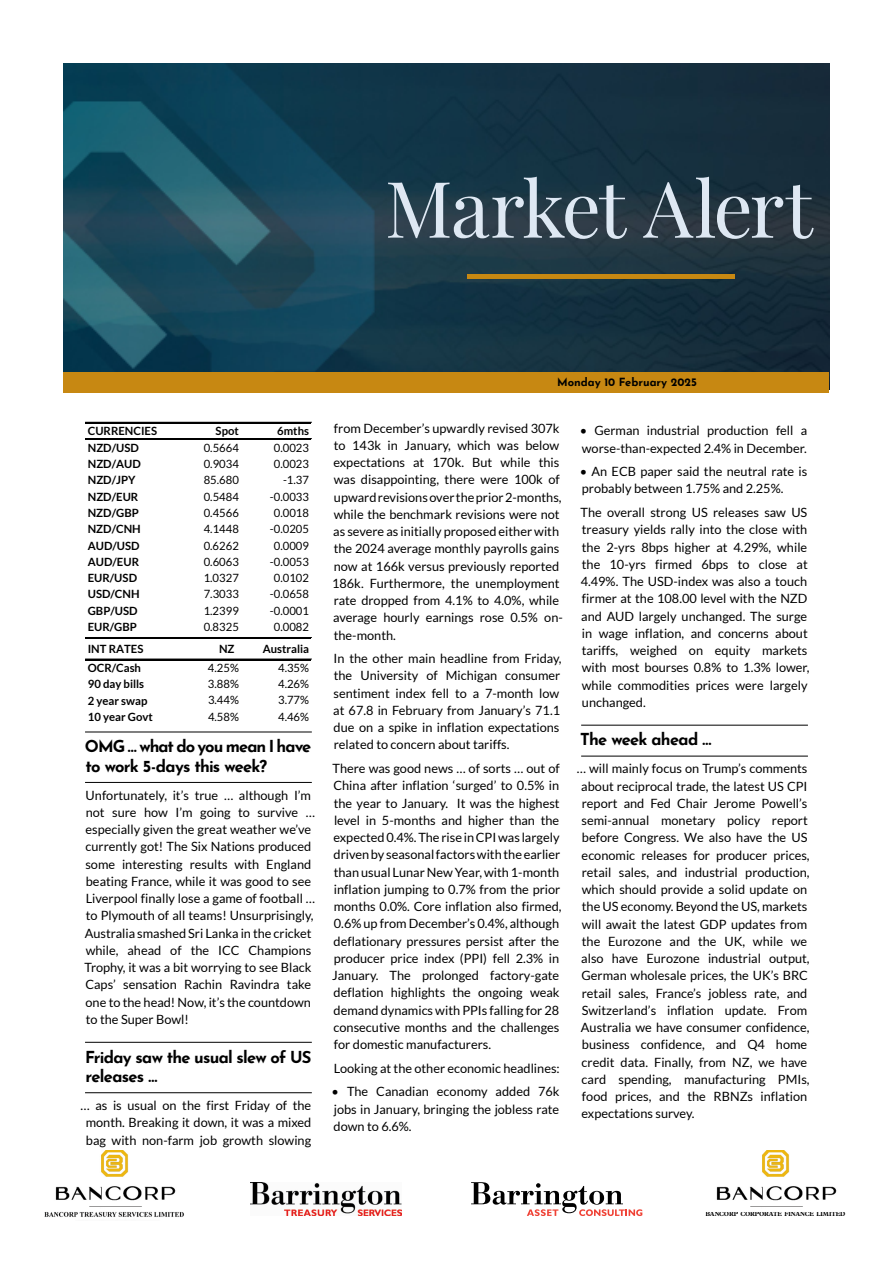
<style>
.page{position:relative;width:893px;height:1263px;background:#fff}
.page>*{position:absolute;margin:0;border:0;box-sizing:border-box;transform-origin:0 0}
.t1{font:78px "Playfair Display";letter-spacing:-.03em;color:#dee8f3}
.t2{font:700 16.5px/19.5px "Josefin Sans";letter-spacing:-.045em;color:#000}
.t3{font:12.75px/17.2px "Lato";color:#000}
.t4{font:11.4px "Lato";color:#000}
.t5{font:700 11.4px "Lato";color:#000}
.t6{font:700 11.25px "Josefin Sans";color:#000}
.t7{font:700 6.45px "Plantin Std";letter-spacing:-.01em;color:#000;scale:.93 1}
</style>
<div class="page">
<hr style="left:85px;top:732px;width:227px;height:1px;background:#000">
<hr style="left:85px;top:782px;width:227px;height:1px;background:#000">
<hr style="left:85px;top:1042px;width:227px;height:1px;background:#000">
<hr style="left:85px;top:1092px;width:227px;height:1px;background:#000">
<hr style="left:86px;top:422px;width:225px;height:1px;background:#000">
<hr style="left:86px;top:438px;width:225px;height:1px;background:#000">
<hr style="left:86px;top:439px;width:225px;height:1px;background:#000">
<hr style="left:86px;top:637px;width:225px;height:2px;background:#000">
<hr style="left:86px;top:659px;width:225px;height:1px;background:#000">
<hr style="left:581px;top:725px;width:227px;height:1px;background:#000">
<hr style="left:581px;top:756px;width:227px;height:1px;background:#000">
<img style="left:44px;top:1150px;width:140px;height:67px">
<img style="left:251px;top:1182px;width:151px;height:33px">
<img style="left:716px;top:1150px;width:121px;height:57px">
<img style="left:64px;top:64px;width:765px;height:308px">
<div style="left:64px;top:372px;width:765px;height:21px;background:#c78812"></div>
<hr style="left:467px;top:275px;width:268px;height:4px;background:#c78812">
<svg style="left:471px;top:1182px;width:171px;height:34px"></svg>
<h1 class="t1" style="left:385px;top:148px;width:429px">Market Alert</h1>
<p class="t5" style="left:88px;top:425px;width:71px">CURRENCIES</p>
<p class="t5" style="left:216px;top:425px;width:25px">Spot</p>
<p class="t5" style="left:277px;top:425px;width:33px">6mths</p>
<p class="t5" style="left:88px;top:441px;width:53px">NZD/USD</p>
<p class="t4" style="left:204px;top:441px;width:37px">0.5664</p>
<p class="t4" style="left:274px;top:441px;width:37px">0.0023</p>
<p class="t5" style="left:88px;top:457px;width:55px">NZD/AUD</p>
<p class="t4" style="left:204px;top:457px;width:37px">0.9034</p>
<p class="t4" style="left:274px;top:457px;width:37px">0.0023</p>
<p class="t5" style="left:88px;top:474px;width:49px">NZD/JPY</p>
<p class="t4" style="left:204px;top:474px;width:37px">85.680</p>
<p class="t4" style="left:283px;top:474px;width:27px">-1.37</p>
<p class="t5" style="left:88px;top:490px;width:52px">NZD/EUR</p>
<p class="t4" style="left:204px;top:490px;width:37px">0.5484</p>
<p class="t4" style="left:270px;top:490px;width:41px">-0.0033</p>
<p class="t5" style="left:88px;top:506px;width:52px">NZD/GBP</p>
<p class="t4" style="left:204px;top:506px;width:37px">0.4566</p>
<p class="t4" style="left:274px;top:506px;width:37px">0.0018</p>
<p class="t5" style="left:88px;top:522px;width:54px">NZD/CNH</p>
<p class="t4" style="left:204px;top:523px;width:37px">4.1448</p>
<p class="t4" style="left:270px;top:523px;width:41px">-0.0205</p>
<p class="t5" style="left:88px;top:539px;width:53px">AUD/USD</p>
<p class="t4" style="left:204px;top:539px;width:37px">0.6262</p>
<p class="t4" style="left:274px;top:539px;width:37px">0.0009</p>
<p class="t5" style="left:88px;top:555px;width:53px">AUD/EUR</p>
<p class="t4" style="left:204px;top:555px;width:37px">0.6063</p>
<p class="t4" style="left:270px;top:555px;width:41px">-0.0053</p>
<p class="t5" style="left:88px;top:571px;width:51px">EUR/USD</p>
<p class="t4" style="left:204px;top:572px;width:37px">1.0327</p>
<p class="t4" style="left:274px;top:572px;width:37px">0.0102</p>
<p class="t5" style="left:88px;top:588px;width:53px">USD/CNH</p>
<p class="t4" style="left:204px;top:588px;width:37px">7.3033</p>
<p class="t4" style="left:270px;top:588px;width:41px">-0.0658</p>
<p class="t5" style="left:88px;top:604px;width:51px">GBP/USD</p>
<p class="t4" style="left:204px;top:604px;width:37px">1.2399</p>
<p class="t4" style="left:270px;top:604px;width:41px">-0.0001</p>
<p class="t5" style="left:88px;top:620px;width:51px">EUR/GBP</p>
<p class="t4" style="left:204px;top:621px;width:37px">0.8325</p>
<p class="t4" style="left:274px;top:621px;width:37px">0.0082</p>
<p class="t5" style="left:88px;top:642px;width:57px">INT RATES</p>
<p class="t5" style="left:219px;top:642px;width:17px">NZ</p>
<p class="t5" style="left:263px;top:642px;width:48px">Australia</p>
<p class="t5" style="left:88px;top:661px;width:55px">OCR/Cash</p>
<p class="t4" style="left:208px;top:662px;width:32px">4.25%</p>
<p class="t4" style="left:278px;top:662px;width:32px">4.35%</p>
<p class="t5" style="left:88px;top:678px;width:58px">90 day bills</p>
<p class="t4" style="left:208px;top:678px;width:32px">3.88%</p>
<p class="t4" style="left:278px;top:678px;width:32px">4.26%</p>
<p class="t5" style="left:88px;top:694px;width:61px">2 year swap</p>
<p class="t4" style="left:208px;top:694px;width:32px">3.44%</p>
<p class="t4" style="left:278px;top:694px;width:32px">3.77%</p>
<p class="t5" style="left:88px;top:710px;width:67px">10 year Govt</p>
<p class="t4" style="left:208px;top:710px;width:32px">4.58%</p>
<p class="t4" style="left:278px;top:710px;width:32px">4.46%</p>
<p class="t2" style="left:85px;top:734px;width:228px">OMG … what do you mean I have to work 5-days this week?</p>
<p class="t3" style="left:84px;top:786px;width:232px">Unfortunately, it’s true … although I’m not sure how I’m going to survive … especially given the great weather we’ve currently got! The Six Nations produced some interesting results with England beating France, while it was good to see Liverpool finally lose a game of football … to Plymouth of all teams! Unsurprisingly, Australia smashed Sri Lanka in the cricket while, ahead of the ICC Champions Trophy, it was a bit worrying to see Black Caps’ sensation Rachin Ravindra take one to the head! Now, it’s the countdown to the Super Bowl!</p>
<p class="t2" style="left:85px;top:1045px;width:228px">Friday saw the usual slew of US releases …</p>
<p class="t3" style="left:81px;top:1097px;width:232px;text-align:center">… as is usual on the first Friday of the month. Breaking it down, it was a mixed bag with non-farm job growth slowing</p>
<p class="t6" style="left:557px;top:372px;width:141px">Monday 10 February 2025</p>
<p class="t3" style="left:332px;top:419px;width:232px">from December’s upwardly revised 307k to 143k in January, which was below expectations at 170k. But while this was disappointing, there were 100k of upward revisions over the prior 2-months, while the benchmark revisions were not as severe as initially proposed either with the 2024 average monthly payrolls gains now at 166k versus previously reported 186k. Furthermore, the unemployment rate dropped from 4.1% to 4.0%, while average hourly earnings rose 0.5% on&shy;the-month.</p>
<p class="t3" style="left:333px;top:650px;width:230px">In the other main headline from Friday, the University of Michigan consumer sentiment index fell to a 7-month low at 67.8 in February from January’s 71.1 due on a spike in inflation expectations related to concern about tariffs.</p>
<p class="t3" style="left:332px;top:760px;width:231px">There was good news … of sorts … out of China after inflation ‘surged’ to 0.5% in the year to January. It was the highest level in 5-months and higher than the expected 0.4%. The rise in CPI was largely driven by seasonal factors with the earlier than usual Lunar New Year, with 1-month inflation jumping to 0.7% from the prior months 0.0%. Core inflation also firmed, 0.6% up from December’s 0.4%, although deflationary pressures persist after the producer price index (PPI) fell 2.3% in January. The prolonged factory-gate deflation highlights the ongoing weak demand dynamics with PPIs falling for 28 consecutive months and the challenges for domestic manufacturers.</p>
<p class="t3" style="left:334px;top:1059px;width:227px">Looking at the other economic headlines:</p>
<p class="t3" style="left:332px;top:1083px;width:229px;text-align:justify">• The Canadian economy added 76k jobs in January, bringing the jobless rate down to 6.6%.</p>
<p class="t3" style="left:580px;top:422px;width:229px">• German industrial production fell a worse-than-expected 2.4% in December.</p>
<p class="t3" style="left:580px;top:463px;width:229px">• An ECB paper said the neutral rate is probably between 1.75% and 2.25%.</p>
<p class="t3" style="left:581px;top:504px;width:231px">The overall strong US releases saw US treasury yields rally into the close with the 2-yrs 8bps higher at 4.29%, while the 10-yrs firmed 6bps to close at 4.49%. The USD-index was also a touch firmer at the 108.00 level with the NZD and AUD largely unchanged. The surge in wage inflation, and concerns about tariffs, weighed on equity markets with most bourses 0.8% to 1.3% lower, while commodities prices were largely unchanged.</p>
<p class="t2" style="left:580px;top:727px;width:133px">The week ahead …</p>
<p class="t3" style="left:581px;top:760px;width:230px;text-indent:-4px">… will mainly focus on Trump’s comments about reciprocal trade, the latest US CPI report and Fed Chair Jerome Powell’s semi-annual monetary policy report before Congress. We also have the US economic releases for producer prices, retail sales, and industrial production, which should provide a solid update on the US economy. Beyond the US, markets will await the latest GDP updates from the Eurozone and the UK, while we also have Eurozone industrial output, German wholesale prices, the UK’s BRC retail sales, France’s jobless rate, and Switzerland’s inflation update. From Australia we have consumer confidence, business confidence, and Q4 home credit data. Finally, from NZ, we have card spending, manufacturing PMIs, food prices, and the RBNZs inflation expectations survey.</p>
<p class="t7" style="left:705px;top:1210px;width:152px">BANCORP CORPORATE FINANCE LIMITED</p>
</div>
